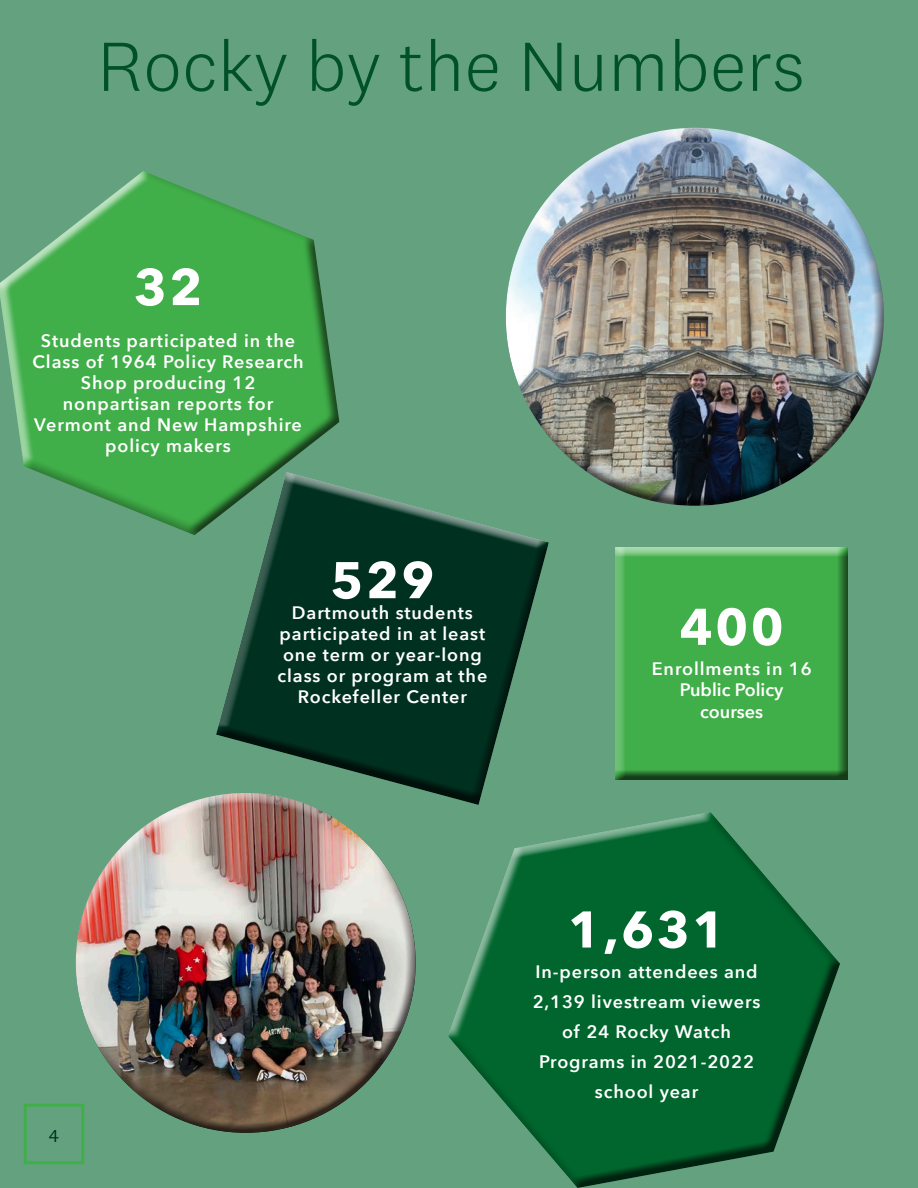
<style>
.page{position:relative;width:918px;height:1188px;background:#64a27f}
.page>*{position:absolute;margin:0;border:0;box-sizing:border-box;transform-origin:0 0}
.Page_Header{font:300 72px "National 2";color:#003120}
.t1{font:700 51px "Avenir Next";letter-spacing:.05em;color:#fff}
.t2{font:600 18px/21px "Avenir Next";letter-spacing:.05em;color:#fff;text-align:center}
.t3{font:600 18px "Avenir Next";color:#fff}
.Page_Numbers{font:18px "National 2";color:#003120}
</style>
<div class="page">
<svg style="left:0;top:134px;width:307px;height:400px;background:#66a67e"></svg>
<svg style="left:23px;top:168px;width:380px;height:404px;background:#4ea85d"></svg>
<div style="left:506px;top:125px;width:358px;height:286px;background:#fff;opacity:.75"></div>
<div style="left:513px;top:187px;width:372px;height:319px;background:#231f20;opacity:.75"></div>
<div style="left:75px;top:791px;width:323px;height:257px;background:#fff;opacity:.75"></div>
<div style="left:82px;top:847px;width:335px;height:287px;background:#231f20;opacity:.75"></div>
<svg style="left:214px;top:471px;width:337px;height:335px;background:#245841"></svg>
<div style="left:613px;top:547px;width:235px;height:233px;background:#231f20;opacity:.75"></div>
<svg style="left:415px;top:792px;width:458px;height:396px;background:#2c7f51"></svg>
<div style="left:24px;top:1104px;width:60px;height:60px;border:3px solid #40ae49"></div>
<p class="Page_Header" style="left:97px;top:25px;width:709px">Rocky by the Numbers</p>
<p class="t1" style="left:134px;top:243px;width:70px">32</p>
<p class="t2" style="left:41px;top:330px;width:256px">Students participated in the</p>
<p class="t2" style="left:33px;top:351px;width:273px">Class of 1964 Policy Research</p>
<p class="t2" style="left:34px;top:372px;width:269px">Shop producing 12 nonpartisan reports for<br>Vermont and New Hampshire policy makers</p>
<p class="t1" style="left:330px;top:536px;width:105px">529</p>
<p class="t2" style="left:278px;top:602px;width:211px">Dartmouth students participated in at least one term or year-long class or program at the<br>Rockefeller Center</p>
<p class="t1" style="left:680px;top:583px;width:105px">400</p>
<p class="t2" style="left:652px;top:658px;width:161px">Enrollments in 16</p>
<p class="t3" style="left:680px;top:675px;width:105px">Public Policy</p>
<p class="t3" style="left:700px;top:696px;width:65px">courses</p>
<p class="Page_Numbers" style="left:49px;top:1125px;width:12px">4</p>
<p class="t1" style="left:568px;top:886px;width:159px">1,631</p>
<p class="t2" style="left:533px;top:956px;width:229px;line-height:30px">In-person attendees and<br>2,139 livestream viewers of 24 Rocky Watch<br>Programs in 2021-2022 school year</p>
</div>
